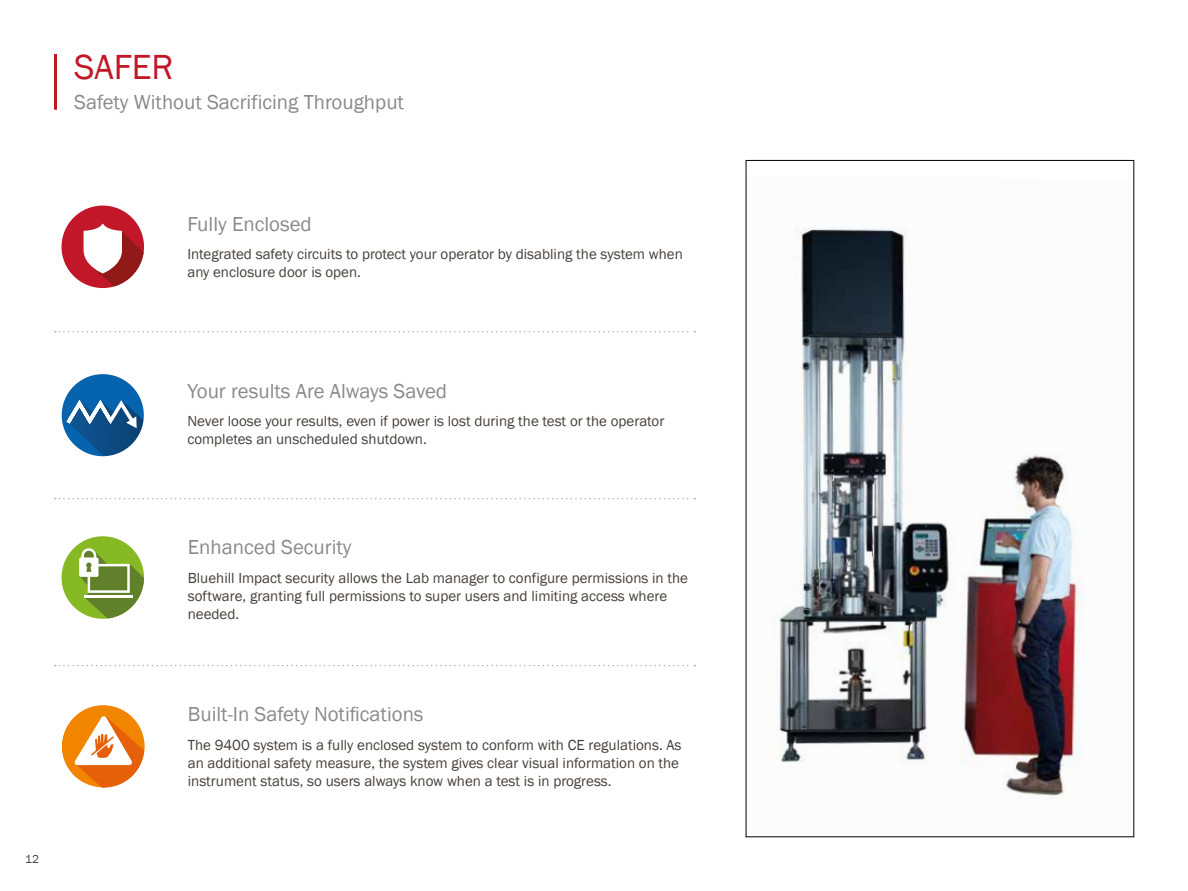
<style>
.page{position:relative;width:1188px;height:891px;background:#fff}
.page>*{position:absolute;margin:0;border:0;box-sizing:border-box;transform-origin:0 0}
.t1{font:35.85px "Franklin Gothic";color:#c11726}
.t2{font:20.85px "Franklin Gothic";color:#8a8a8d}
.t3{font:15px/18px "Franklin Gothic";color:#453e38}
.t4{font:11.85px "Franklin Gothic";color:#453e38}
</style>
<div class="page">
<hr style="left:54px;top:54px;width:3px;height:56px;background:#c11726">
<svg style="left:55px;top:331px;width:640px;height:1px"></svg>
<svg style="left:55px;top:498px;width:640px;height:1px"></svg>
<svg style="left:55px;top:665px;width:640px;height:1px"></svg>
<img style="left:773px;top:227px;width:310px;height:572px">
<svg style="left:63px;top:707px;width:80px;height:80px"></svg>
<div style="left:60px;top:704px;width:86px;height:86px;border:2px solid #fff;border-radius:50%"></div>
<svg style="left:61px;top:374px;width:83px;height:83px"></svg>
<div style="left:62px;top:206px;width:82px;height:82px;background:#c21728;border-radius:50%"></div>
<svg style="left:84px;top:224px;width:60px;height:62px"></svg>
<div style="left:62px;top:536px;width:82px;height:83px;background:#87b925;border-radius:50%"></div>
<svg style="left:79px;top:548px;width:65px;height:70px"></svg>
<hr style="left:84px;top:595px;width:49px;height:2px;background:#fff">
<h1 class="t1" style="left:74px;top:45px;width:101px">SAFER</h1>
<h2 class="t2" style="left:74px;top:89px;width:331px">Safety Without Sacrificing Throughput</h2>
<p class="t4" style="left:25px;top:852px;width:15px">12</p>
<h2 class="t2" style="left:187px;top:211px;width:126px">Fully Enclosed</h2>
<p class="t3" style="left:187px;top:246px;width:497px">Integrated safety circuits to protect your operator by disabling the system when any enclosure door is open.</p>
<h2 class="t2" style="left:187px;top:378px;width:261px">Your results Are Always Saved</h2>
<p class="t3" style="left:187px;top:413px;width:478px">Never loose your results, even if power is lost during the test or the operator completes an unscheduled shutdown.</p>
<h2 class="t2" style="left:188px;top:534px;width:165px">Enhanced Security</h2>
<p class="t3" style="left:188px;top:569px;width:502px">Bluehill Impact security allows the Lab manager to configure permissions in the software, granting full permissions to super users and limiting access where needed.</p>
<h2 class="t2" style="left:188px;top:701px;width:237px">Built-In Safety Notifications</h2>
<p class="t3" style="left:188px;top:736px;width:495px">The 9400 system is a fully enclosed system to conform with CE regulations. As an additional safety measure, the system gives clear visual information on the instrument status, so users always know when a test is in progress.</p>
</div>
